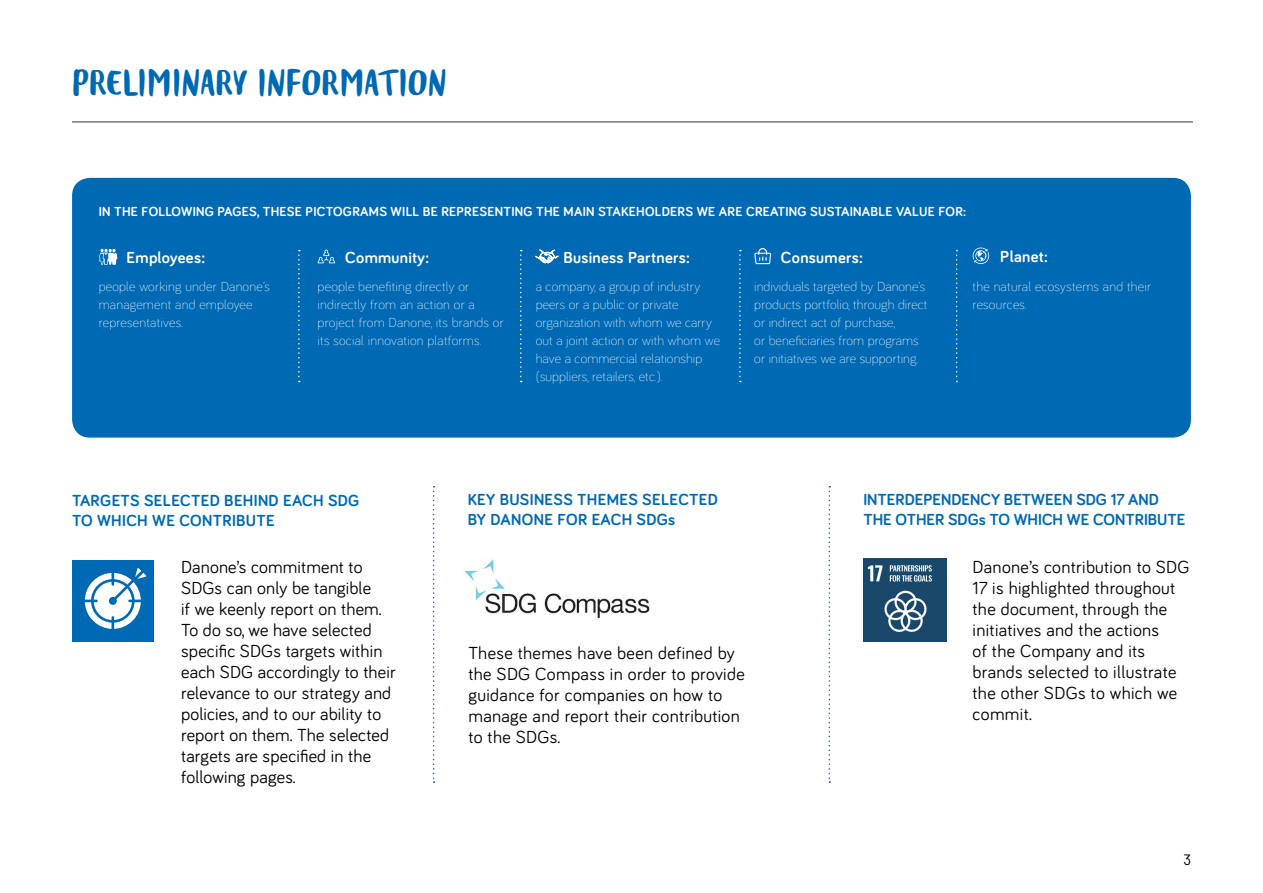
<style>
.page{position:relative;width:1263px;height:893px;background:#fff}
.page>*{position:absolute;margin:0;border:0;box-sizing:border-box;transform-origin:0 0}
.t1{font:28.5px "Blog Script";color:#0069b4}
.t2{font:18px/21px "Bariol";letter-spacing:.02em;color:#000}
.t3{font:700 16.5px/19.5px "Bariol";letter-spacing:.02em;color:#0069b4}
.t4{font:700 16.5px/19.5px "Bariol";color:#0069b4}
.t5{font:700 16.5px "Bariol";letter-spacing:.02em;color:#fff}
.t6{font:15px "Barlow";color:#000}
.t7{font:300 13.5px/18px "Bariol";letter-spacing:.01em;color:#fff}
.t8{font:700 13.5px "Bariol";letter-spacing:.02em;color:#fff}
</style>
<div class="page">
<div style="left:72px;top:178px;width:1119px;height:260px;background:#0069b4;border-radius:18px"></div>
<hr style="left:72px;top:122px;width:1121px;height:1px;background:#333">
<svg style="left:298px;top:250px;width:2px;height:132px"></svg>
<svg style="left:520px;top:250px;width:2px;height:132px"></svg>
<svg style="left:739px;top:250px;width:2px;height:132px"></svg>
<svg style="left:956px;top:250px;width:2px;height:132px"></svg>
<img style="left:864px;top:559px;width:83px;height:83px">
<img style="left:464px;top:559px;width:186px;height:60px">
<svg style="left:972px;top:247px;width:18px;height:17px"></svg>
<svg style="left:535px;top:249px;width:24px;height:14px"></svg>
<svg style="left:318px;top:250px;width:17px;height:13px"></svg>
<svg style="left:754px;top:248px;width:18px;height:17px"></svg>
<div style="left:72px;top:560px;width:82px;height:82px;background:#0069b5"></div>
<svg style="left:85px;top:573px;width:56px;height:56px"></svg>
<div style="left:92px;top:580px;width:41px;height:41px;background:#fff;border-radius:50%"></div>
<div style="left:91px;top:579px;width:44px;height:44px;border:3px solid #0069b5;border-radius:50%"></div>
<hr style="left:112px;top:617px;width:2px;height:22px;background:#0069b5">
<hr style="left:74px;top:600px;width:22px;height:2px;background:#0069b5">
<svg style="left:109px;top:568px;width:37px;height:37px"></svg>
<svg style="left:99px;top:249px;width:18px;height:16px"></svg>
<svg style="left:433px;top:486px;width:2px;height:297px"></svg>
<svg style="left:828px;top:486px;width:2px;height:297px"></svg>
<h1 class="t1" style="left:72px;top:68px;width:376px">PRELIMINARY INFORMATION</h1>
<p class="t8" style="left:99px;top:202px;width:869px">IN THE FOLLOWING PAGES, THESE PICTOGRAMS WILL BE REPRESENTING THE MAIN STAKEHOLDERS WE ARE CREATING SUSTAINABLE VALUE FOR:</p>
<p class="t5" style="left:127px;top:246px;width:80px">Employees:</p>
<p class="t7" style="left:99px;top:277px;width:173px">people working under Danone’s management and employee representatives.</p>
<p class="t5" style="left:345px;top:246px;width:85px">Community:</p>
<p class="t5" style="left:563px;top:246px;width:128px">Business Partners:</p>
<p class="t5" style="left:781px;top:246px;width:83px">Consumers:</p>
<p class="t5" style="left:1000px;top:245px;width:49px">Planet:</p>
<p class="t7" style="left:318px;top:277px;width:188px">people benefiting directly or indirectly from an action or a project from Danone, its brands or its social innovation platforms.</p>
<p class="t7" style="left:536px;top:277px;width:186px">a company, a group of industry peers or a public or private organization with whom we carry out a joint action or with whom we have a commercial relationship (suppliers, retailers, etc.).</p>
<p class="t7" style="left:754px;top:277px;width:175px">individuals targeted by Danone’s products portfolio, through direct or indirect act of purchase,<br>or beneficiaries from programs or initiatives we are supporting.</p>
<p class="t7" style="left:973px;top:276px;width:180px">the natural ecosystems and their resources.</p>
<p class="t3" style="left:72px;top:490px;width:289px">TARGETS SELECTED BEHIND EACH SDG<br>TO WHICH WE CONTRIBUTE</p>
<p class="t4" style="left:863px;top:489px;width:324px">INTERDEPENDENCY BETWEEN SDG 17 AND<br>THE OTHER SDGs TO WHICH WE CONTRIBUTE</p>
<p class="t3" style="left:468px;top:489px;width:252px">KEY BUSINESS THEMES SELECTED<br>BY DANONE FOR EACH SDGs</p>
<p class="t2" style="left:181px;top:555px;width:216px">Danone’s commitment to<br>SDGs can only be tangible<br>if we keenly report on them.<br>To do so, we have selected specific SDGs targets within each SDG accordingly to their relevance to our strategy and policies, and to our ability to report on them. The selected targets are specified in the following pages.</p>
<p class="t2" style="left:972px;top:556px;width:218px">Danone’s contribution to SDG<br>17 is highlighted throughout the document, through the initiatives and the actions<br>of the Company and its brands selected to illustrate the other SDGs to which we commit.</p>
<p class="t2" style="left:468px;top:642px;width:278px">These themes have been defined by the SDG Compass in order to provide guidance for companies on how to manage and report their contribution to the SDGs.</p>
<p class="t6" style="left:1183px;top:849px;width:9px">3</p>
</div>
